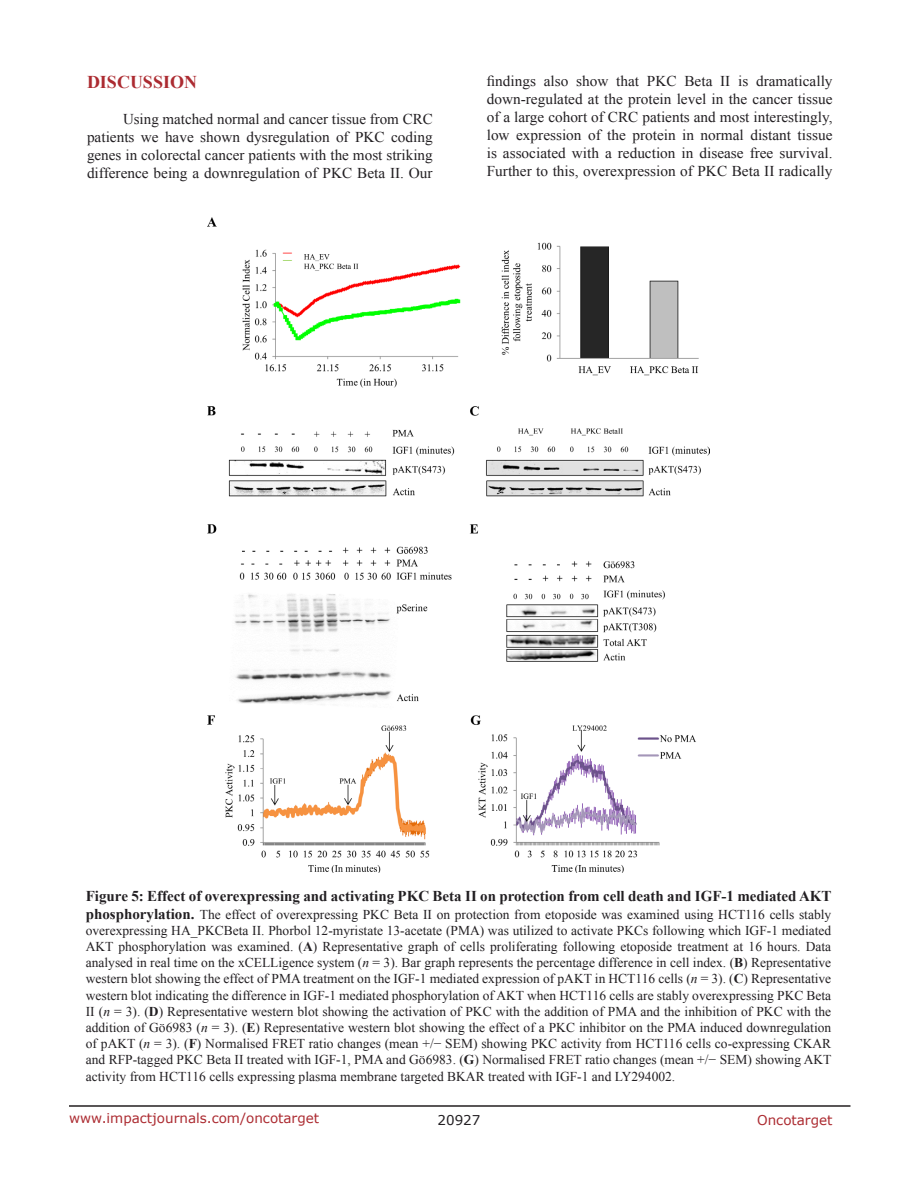
<style>
.page{position:relative;width:918px;height:1188px;background:#fff}
.page>*{position:absolute;margin:0;border:0;box-sizing:border-box;transform-origin:0 0}
.Heading{font:700 18px "Times New Roman";color:#ac2b31}
.BodyText{font:15px/18px "Times New Roman";color:#221f22;text-align:justify}
.FigureText{font:700 15px "Times New Roman";color:#221f22}
.FigureText-2{font:13.5px/16.2px "Times New Roman";color:#221f22;text-align:justify}
.t1{font:13.5px "Verdana";color:#ac2b31}
.t2{font:13.5px "Verdana";color:#221f22}
.s1{font-weight:700;font-size:15px}
.s2{font-weight:700}
.s3{font-style:italic}
</style>
<div class="page">
<hr style="left:69px;top:1105px;width:781px;height:2px;background:#231f20">
<img style="left:208px;top:218px;width:501px;height:654px">
<p class="Heading" style="left:87px;top:69px;width:112px">DISCUSSION</p>
<p class="BodyText" style="left:87px;top:110px;width:347px;text-indent:36px">Using matched normal and cancer tissue from CRC patients we have shown dysregulation of PKC coding genes in colorectal cancer patients with the most striking difference being a downregulation of PKC Beta II. Our</p>
<p class="BodyText" style="left:487px;top:72px;width:347px">findings also show that PKC Beta II is dramatically down-regulated at the protein level in the cancer tissue of a large cohort of CRC patients and most interestingly, low expression of the protein in normal distant tissue is associated with a reduction in disease free survival.<br>Further to this, overexpression of PKC Beta II radically</p>
<p class="FigureText" style="left:86px;top:885px;width:747px">Figure 5: Effect of overexpressing and activating PKC Beta II on protection from cell death and IGF-1 mediated AKT</p>
<p class="FigureText-2" style="left:86px;top:906px;width:747px"><span class="s1">phosphorylation.</span> The effect of overexpressing PKC Beta II on protection from etoposide was examined using HCT116 cells stably overexpressing HA_PKCBeta II. Phorbol 12-myristate 13-acetate (PMA) was utilized to activate PKCs following which IGF-1 mediated AKT phosphorylation was examined. (<span class="s2">A</span>) Representative graph of cells proliferating following etoposide treatment at 16 hours. Data analysed in real time on the xCELLigence system (<span class="s3">n</span> = 3). Bar graph represents the percentage difference in cell index. (<span class="s2">B</span>) Representative western blot showing the effect of PMA treatment on the IGF-1 mediated expression of pAKT in HCT116 cells (<span class="s3">n</span> = 3). (<span class="s2">C</span>) Representative western blot indicating the difference in IGF-1 mediated phosphorylation of AKT when HCT116 cells are stably overexpressing PKC Beta II (<span class="s3">n</span> = 3). (<span class="s2">D</span>) Representative western blot showing the activation of PKC with the addition of PMA and the inhibition of PKC with the addition of Gö6983 (<span class="s3">n</span> = 3). (<span class="s2">E</span>) Representative western blot showing the effect of a PKC inhibitor on the PMA induced downregulation of pAKT (<span class="s3">n</span> = 3). (<span class="s2">F</span>) Normalised FRET ratio changes (mean +/− SEM) showing PKC activity from HCT116 cells co-expressing CKAR and RFP-tagged PKC Beta II treated with IGF-1, PMA and Gö6983. (<span class="s2">G</span>) Normalised FRET ratio changes (mean +/− SEM) showing AKT activity from HCT116 cells expressing plasma membrane targeted BKAR treated with IGF-1 and LY294002.</p>
<p class="t1" style="left:69px;top:1109px;width:252px">www.impactjournals.com/oncotarget</p>
<p class="t2" style="left:438px;top:1111px;width:44px">20927</p>
<p class="t1" style="left:757px;top:1111px;width:77px">Oncotarget</p>
</div>
